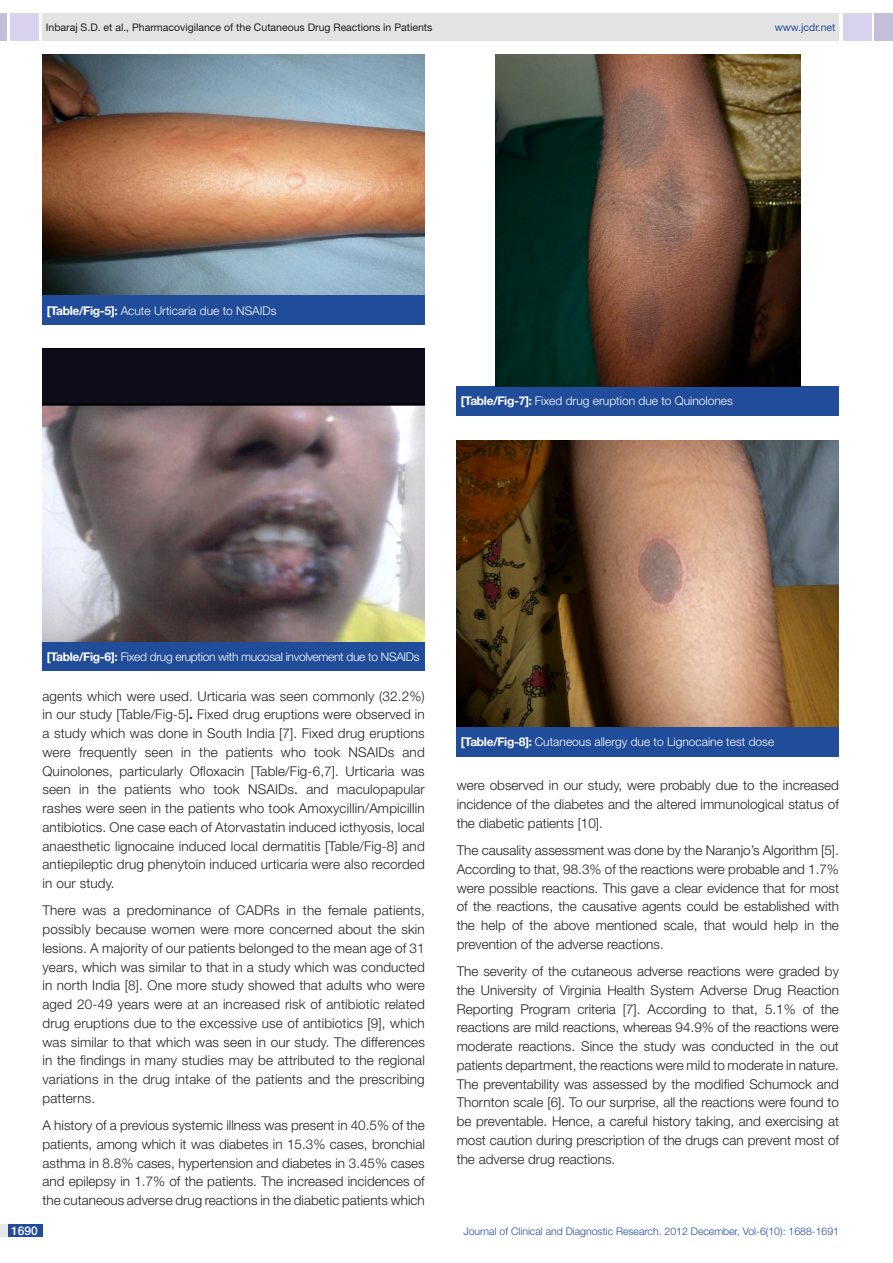
<style>
.page{position:relative;width:893px;height:1263px;background:#fff}
.page>*{position:absolute;margin:0;border:0;box-sizing:border-box;transform-origin:0 0}
.Body_text{font:300 13.5px/18.8px "Helvetica Neue";color:#231f20;text-align:justify}
.Table_text{font:300 12px "Helvetica Neue";color:#fff}
.Table_text-2{font:300 12px "Helvetica Neue";letter-spacing:-.025em;color:#fff}
.t1{font:500 12px "Helvetica Neue";color:#fff}
.Running_head{font:10.5px "Helvetica Neue";color:#231f20}
.t2{font:300 10.5px "Helvetica Neue";color:#214c99}
.Running_head-2{font:10.5px "Helvetica Neue";color:#214c99}
.s1{font-weight:700}
.s2{font-weight:400}
</style>
<div class="page">
<div style="left:0;top:13px;width:7px;height:28px;background:#c3bfd8"></div>
<div style="left:10px;top:13px;width:29px;height:28px;background:#d9d2ec"></div>
<div style="left:43px;top:13px;width:796px;height:28px;background:#e3e3e3"></div>
<div style="left:875px;top:13px;width:18px;height:28px;background:#c3bfd8"></div>
<div style="left:843px;top:13px;width:29px;height:28px;background:#d9d2ec"></div>
<div style="left:0;top:1224px;width:43px;height:13px;background:#e6e7e9"></div>
<div style="left:8px;top:1224px;width:35px;height:13px;background:#214c99"></div>
<img style="left:457px;top:440px;width:382px;height:287px">
<div style="left:457px;top:727px;width:382px;height:29px;background:#214c99"></div>
<div style="left:457px;top:386px;width:382px;height:29px;background:#214c99"></div>
<img style="left:495px;top:54px;width:305px;height:332px">
<img style="left:43px;top:54px;width:382px;height:241px">
<div style="left:43px;top:295px;width:382px;height:30px;background:#214c99"></div>
<div style="left:43px;top:641px;width:382px;height:30px;background:#214c99"></div>
<img style="left:43px;top:402px;width:382px;height:239px">
<div style="left:43px;top:349px;width:382px;height:53px;background:#0c0c1a"></div>
<p class="Running_head" style="left:46px;top:21px;width:388px">Inbaraj S.D. et al., Pharmacovigilance of the Cutaneous Drug Reactions in Patients</p>
<p class="Running_head-2" style="left:775px;top:21px;width:62px">www.jcdr.net</p>
<p class="Table_text" style="left:47px;top:303px;width:231px"><span class="s1">[Table/Fig-5]:</span> Acute Urticaria due to NSAIDs</p>
<p class="Table_text" style="left:461px;top:394px;width:273px"><span class="s1">[Table/Fig-7]:</span> Fixed drug eruption due to Quinolones</p>
<p class="Table_text-2" style="left:47px;top:649px;width:374px"><span class="s1">[Table/Fig-6]:</span> Fixed drug eruption with mucosal involvement due to NSAIDs</p>
<p class="Body_text" style="left:43px;top:686px;width:384px">agents which were used. Urticaria was seen commonly (32.2%) in our study [Table/Fig-5]<span class="s1">.</span> Fixed drug eruptions were observed in a study which was done in South India [7]. Fixed drug eruptions were frequently seen in the patients who took NSAIDs and Quinolones, particularly Ofloxacin [Table/Fig-6,7]. Urticaria was seen in the patients who took NSAIDs<span class="s2">.</span> and maculopapular rashes were seen in the patients who took Amoxycillin/Ampicillin antibiotics. One case each of Atorvastatin induced icthyosis, local anaesthetic lignocaine induced local dermatitis [Table/Fig-8] and antiepileptic drug phenytoin induced urticaria were also recorded in our study.</p>
<p class="Body_text" style="left:43px;top:901px;width:384px">There was a predominance of CADRs in the female patients, possibly because women were more concerned about the skin lesions. A majority of our patients belonged to the mean age of 31 years, which was similar to that in a study which was conducted in north India [8]. One more study showed that adults who were aged 20-49 years were at an increased risk of antibiotic related drug eruptions due to the excessive use of antibiotics [9], which was similar to that which was seen in our study. The differences in the findings in many studies may be attributed to the regional variations in the drug intake of the patients and the prescribing patterns.</p>
<p class="Body_text" style="left:43px;top:1116px;width:384px">A history of a previous systemic illness was present in 40.5% of the patients, among which it was diabetes in 15.3% cases, bronchial asthma in 8.8% cases, hypertension and diabetes in 3.45% cases and epilepsy in 1.7% of the patients. The increased incidences of the cutaneous adverse drug reactions in the diabetic patients which</p>
<p class="Table_text" style="left:461px;top:735px;width:315px"><span class="s1">[Table/Fig-8]:</span> Cutaneous allergy due to Lignocaine test dose</p>
<p class="Body_text" style="left:457px;top:776px;width:384px">were observed in our study, were probably due to the increased incidence of the diabetes and the altered immunological status of the diabetic patients [10].</p>
<p class="Body_text" style="left:457px;top:840px;width:384px">The causality assessment was done by the Naranjo’s Algorithm [5].<br>According to that, 98.3% of the reactions were probable and 1.7% were possible reactions. This gave a clear evidence that for most of the reactions, the causative agents could be established with the help of the above mentioned scale, that would help in the prevention of the adverse reactions.</p>
<p class="Body_text" style="left:457px;top:961px;width:384px">The severity of the cutaneous adverse reactions were graded by the University of Virginia Health System Adverse Drug Reaction Reporting Program criteria [7]. According to that, 5.1% of the reactions are mild reactions, whereas 94.9% of the reactions were moderate reactions. Since the study was conducted in the out patients department, the reactions were mild to moderate in nature.<br>The preventability was assessed by the modified Schumock and Thornton scale [6]. To our surprise, all the reactions were found to be preventable. Hence, a careful history taking, and exercising at most caution during prescription of the drugs can prevent most of the adverse drug reactions.</p>
<p class="t1" style="left:11px;top:1223px;width:28px">1690</p>
<p class="t2" style="left:463px;top:1225px;width:377px">Journal of Clinical and Diagnostic Research. 2012 December, Vol-6(10): 1688-1691</p>
</div>
